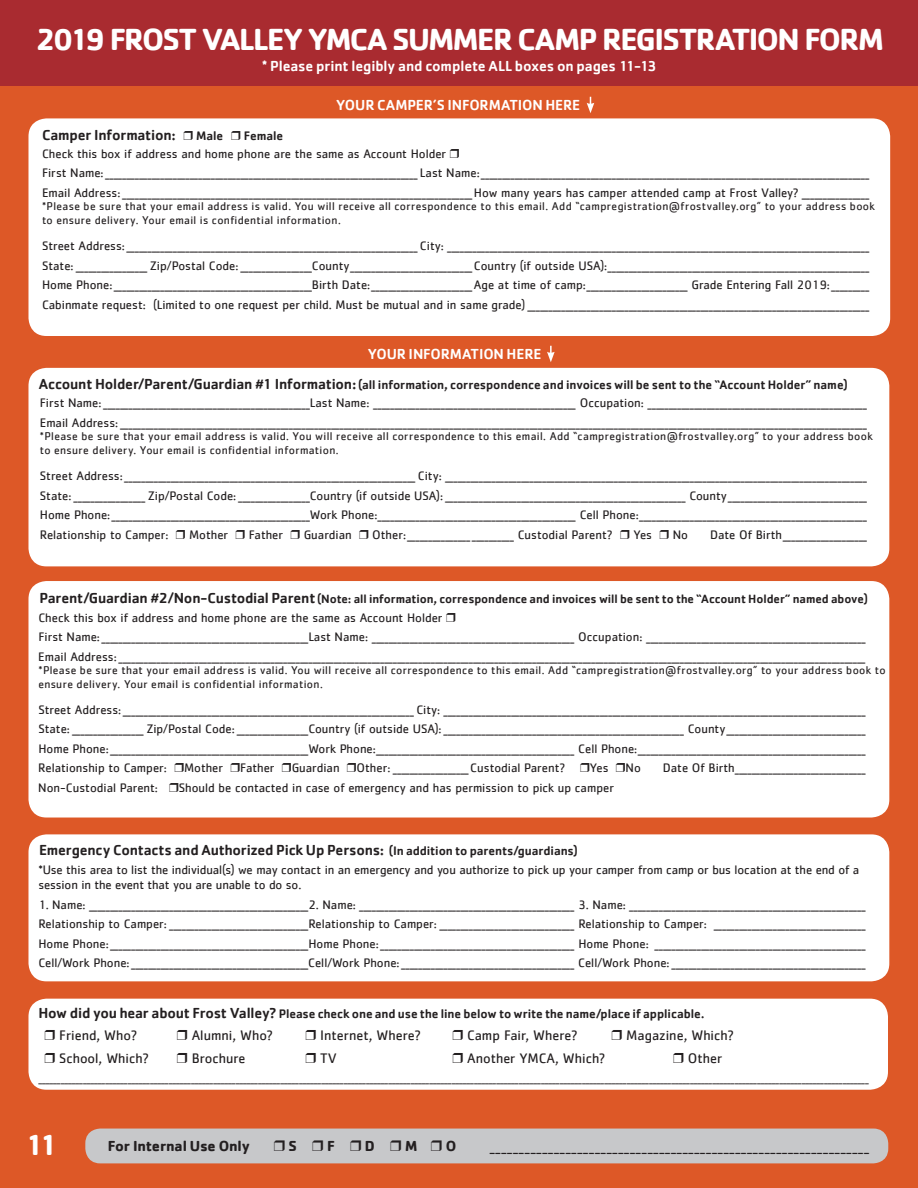
<style>
.page{position:relative;width:918px;height:1188px;background:#fff}
.page>*{position:absolute;margin:0;border:0;box-sizing:border-box;transform-origin:0 0}
.t1{font:700 31.5px "Cachet";letter-spacing:-.05em;color:#fff}
.t2{font:700 30px "Cachet";color:#fff}
.t3{font:500 15px "Cachet";letter-spacing:-.01em;color:#fff}
.t4{font:500 15px "Cachet";letter-spacing:-.01em;color:#231f20}
.t5{font:15px "Cachet";color:#231f20}
.t6{font:700 15px "Cachet";letter-spacing:-.01em;color:#231f20}
.t7{font:14.25px "Cachet";color:#231f20}
.t8{font:12.75px/19.5px "Cachet";color:#231f20}
.t9{font:500 12.75px "Cachet";letter-spacing:-.005em;color:#231f20}
.t10{font:500 12.3px "Cachet";letter-spacing:-.005em;color:#231f20}
.t11{font:11.7px/13.5px "Cachet";letter-spacing:.03em;color:#231f20}
.t12{font:11.25px "Cachet";color:#231f20}
.s1{font-weight:500;font-size:15px}
.s2{font-weight:500}
.s3{font-size:15px}
.s4{font-size:12.75px}
</style>
<div class="page">
<div style="left:0;top:86px;width:918px;height:1102px;background:#dd5827"></div>
<div style="left:0;top:0;width:918px;height:86px;background:#a92b30"></div>
<div style="left:28px;top:118px;width:862px;height:218px;background:#fff;border-radius:18px"></div>
<svg style="left:587px;top:97px;width:7px;height:16px"></svg>
<div style="left:28px;top:368px;width:861px;height:198px;background:#fff;border-radius:18px"></div>
<div style="left:28px;top:581px;width:861px;height:237px;background:#fff;border-radius:18px"></div>
<div style="left:28px;top:834px;width:861px;height:147px;background:#fff;border-radius:18px"></div>
<svg style="left:547px;top:346px;width:8px;height:16px"></svg>
<div style="left:85px;top:1129px;width:803px;height:34px;background:#c7c8ca;border-radius:15px"></div>
<div style="left:28px;top:999px;width:860px;height:91px;background:#fff;border-radius:18px"></div>
<h1 class="t1" style="left:36px;top:19px;width:849px">2019 FROST VALLEY YMCA SUMMER CAMP REGISTRATION FORM</h1>
<p class="t3" style="left:262px;top:57px;width:397px">* Please print legibly and complete ALL boxes on pages 11-13</p>
<p class="t3" style="left:336px;top:96px;width:245px">YOUR CAMPER’S INFORMATION HERE</p>
<p class="t4" style="left:42px;top:125px;width:135px">Camper Information:</p>
<p class="t9" style="left:196px;top:127px;width:29px">Male</p>
<p class="t9" style="left:244px;top:127px;width:41px">Female</p>
<p class="t8" style="left:42px;top:144px;width:829px">Check this box if address and home phone are the same as Account Holder<br>First Name:__________________________________________________________________________ Last Name:____________________________________________________________________________________________<br>Email Address:___________________________________________________________________________________How many years has camper attended camp at Frost Valley? ________________</p>
<p class="t11" style="left:42px;top:199px;width:834px">*Please be sure that your email address is valid. You will receive all correspondence to this email. Add “campregistration@frostvalley.org” to your address book to ensure delivery. Your email is confidential information.</p>
<p class="t8" style="left:42px;top:236px;width:829px;text-align:justify">Street Address:_____________________________________________________________________ City: ____________________________________________________________________________________________________ State: _________________ Zip/Postal Code:_________________County_____________________________Country (if outside USA):______________________________________________________________ Home Phone:_______________________________________________Birth Date:________________________Age at time of camp:________________________ Grade Entering Fall 2019:_________ Cabinmate request: (Limited to one request per child. Must be mutual and in same grade) _________________________________________________________________________________</p>
<p class="t3" style="left:368px;top:345px;width:175px">YOUR INFORMATION HERE</p>
<p class="t8" style="left:39px;top:376px;width:830px;line-height:17.9px"><span class="s1">Account Holder/Parent/Guardian #1 Information:</span><span class="s2">(all information, correspondence and invoices will be sent to the “Account Holder” name)<br></span>First Name:_________________________________________________Last Name: ________________________________________________ Occupation: ____________________________________________________</p>
<p class="t8" style="left:40px;top:413px;width:829px">Email Address:_________________________________________________________________________________________________________________________________________________________________________________</p>
<p class="t11" style="left:40px;top:429px;width:834px">*Please be sure that your email address is valid. You will receive all correspondence to this email. Add “campregistration@frostvalley.org” to your address book to ensure delivery. Your email is confidential information.</p>
<p class="t8" style="left:40px;top:466px;width:829px;text-align:justify">Street Address:_____________________________________________________________________ City: ____________________________________________________________________________________________________ State: _________________ Zip/Postal Code:_________________Country (if outside USA):_________________________________________________________ County_________________________________ Home Phone:_______________________________________________Work Phone:_______________________________________________ Cell Phone:______________________________________________________ Relationship to Camper:</p>
<p class="t8" style="left:189px;top:524px;width:41px">Mother</p>
<p class="t8" style="left:249px;top:524px;width:36px">Father</p>
<p class="t8" style="left:304px;top:524px;width:49px">Guardian</p>
<p class="t8" style="left:372px;top:524px;width:242px">Other:_________________________ Custodial Parent?</p>
<p class="t8" style="left:633px;top:524px;width:20px">Yes</p>
<p class="t8" style="left:673px;top:524px;width:17px">No</p>
<p class="t8" style="left:710px;top:524px;width:159px">Date Of Birth____________________</p>
<p class="t10" style="left:39px;top:591px;width:830px"><span class="s3">Parent/Guardian #2/Non-Custodial Parent</span> (Note: all information, correspondence and invoices will be sent to the “Account Holder” named above)</p>
<p class="t8" style="left:38px;top:607px;width:829px">Check this box if address and home phone are the same as Account Holder<br>First Name:_________________________________________________Last Name: ________________________________________________ Occupation: ____________________________________________________<br>Email Address:_________________________________________________________________________________________________________________________________________________________________________________</p>
<p class="t11" style="left:38px;top:663px;width:849px">*Please be sure that your email address is valid. You will receive all correspondence to this email. Add “campregistration@frostvalley.org” to your address book to ensure delivery. Your email is confidential information.</p>
<p class="t8" style="left:38px;top:700px;width:829px;text-align:justify">Street Address:_____________________________________________________________________ City: ____________________________________________________________________________________________________ State: _________________ Zip/Postal Code:_________________Country (if outside USA):_________________________________________________________ County_________________________________ Home Phone:_______________________________________________Work Phone:_______________________________________________ Cell Phone:______________________________________________________ Relationship to Camper:</p>
<p class="t8" style="left:184px;top:758px;width:41px">Mother</p>
<p class="t8" style="left:240px;top:758px;width:36px">Father</p>
<p class="t8" style="left:292px;top:758px;width:49px">Guardian</p>
<p class="t8" style="left:357px;top:758px;width:210px">Other: __________________Custodial Parent?</p>
<p class="t8" style="left:590px;top:758px;width:20px">Yes</p>
<p class="t8" style="left:626px;top:758px;width:17px">No</p>
<p class="t8" style="left:663px;top:758px;width:204px">Date Of Birth_______________________________</p>
<p class="t8" style="left:38px;top:778px;width:121px">Non-Custodial Parent:</p>
<p class="t8" style="left:179px;top:778px;width:437px">Should be contacted in case of emergency and has permission to pick up camper</p>
<p class="t4" style="left:39px;top:841px;width:540px">Emergency Contacts and Authorized Pick Up Persons: <span class="s4">(In addition to parents/guardians)</span></p>
<p class="t8" style="left:38px;top:862px;width:823px;line-height:15.3px">*Use this area to list the individual(s) we may contact in an emergency and you authorize to pick up your camper from camp or bus location at the end of a session in the event that you are unable to do so.</p>
<p class="t8" style="left:38px;top:895px;width:829px;text-align:justify">1. Name: ____________________________________________________2. Name: ___________________________________________________ 3. Name: ________________________________________________________ Relationship to Camper: _________________________________Relationship to Camper: ________________________________ Relationship to Camper: ____________________________________ Home Phone:_______________________________________________Home Phone:______________________________________________ Home Phone: __________________________________________________ Cell/Work Phone:__________________________________________Cell/Work Phone:_________________________________________ Cell/Work Phone:______________________________________________</p>
<p class="t9" style="left:38px;top:1006px;width:668px"><span class="s3">How did you hear about Frost Valley?</span> Please check one and use the line below to write the name/place if applicable.</p>
<p class="t7" style="left:59px;top:1027px;width:80px">Friend, Who?</p>
<p class="t7" style="left:192px;top:1027px;width:83px">Alumni, Who?</p>
<p class="t7" style="left:320px;top:1027px;width:102px">Internet, Where?</p>
<p class="t7" style="left:467px;top:1027px;width:112px">Camp Fair, Where?</p>
<p class="t7" style="left:626px;top:1027px;width:110px">Magazine, Which?</p>
<p class="t7" style="left:59px;top:1050px;width:92px">School, Which?</p>
<p class="t7" style="left:192px;top:1050px;width:55px">Brochure</p>
<p class="t7" style="left:320px;top:1050px;width:18px">TV</p>
<p class="t7" style="left:467px;top:1050px;width:140px">Another YMCA, Which?</p>
<p class="t7" style="left:688px;top:1050px;width:36px">Other</p>
<p class="t12" style="left:38px;top:1072px;width:832px">_______________________________________________________________________________________________________________________________________________________________________________________________________________________________</p>
<h2 class="t2" style="left:26px;top:1125px;width:34px">11</h2>
<p class="t6" style="left:108px;top:1136px;width:144px">For Internal Use Only</p>
<p class="t6" style="left:289px;top:1136px;width:10px">S</p>
<p class="t6" style="left:327px;top:1136px;width:9px">F</p>
<p class="t6" style="left:365px;top:1136px;width:11px">D</p>
<p class="t6" style="left:405px;top:1136px;width:14px">M</p>
<p class="t6" style="left:446px;top:1136px;width:12px">O</p>
<p class="t5" style="left:490px;top:1137px;width:381px">_________________________________________________________________</p>
</div>
